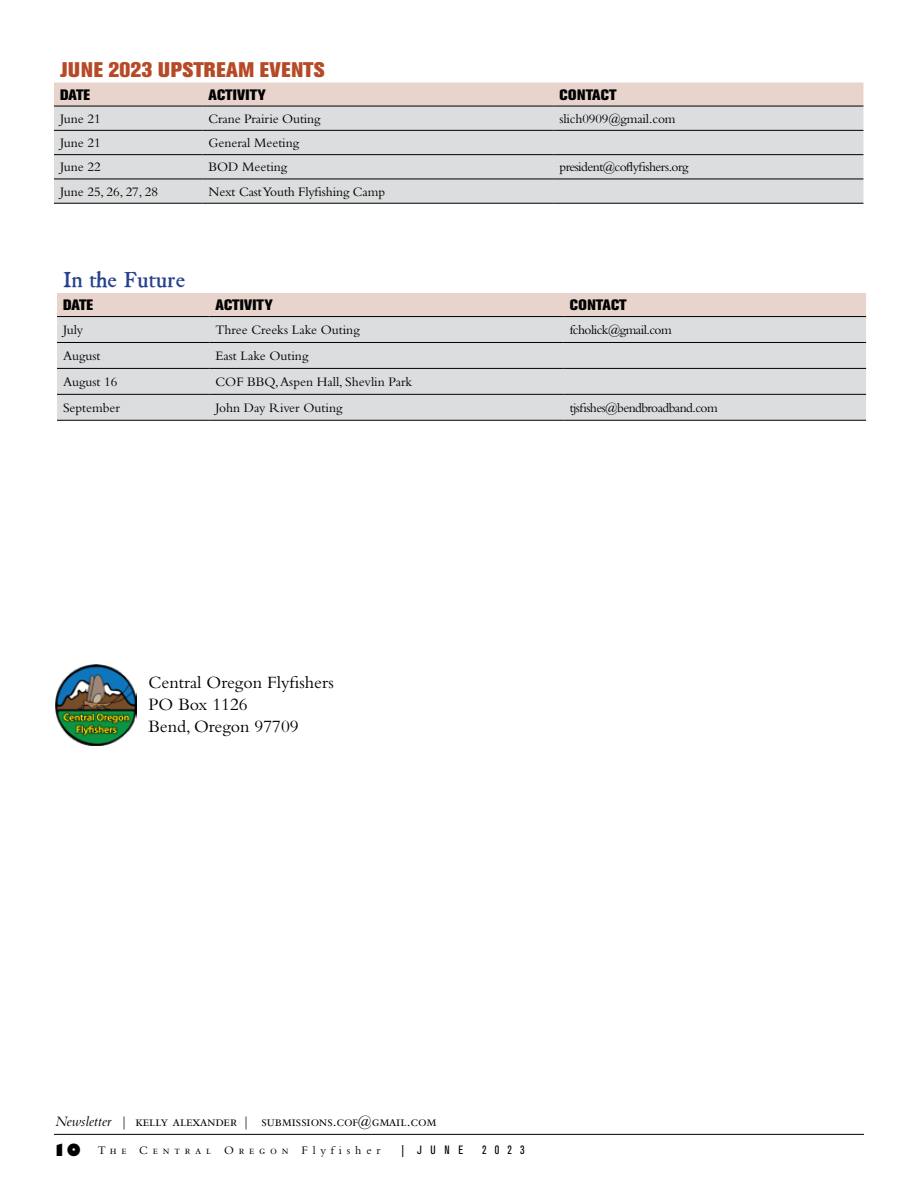
<style>
.page{position:relative;width:918px;height:1188px;background:#fff}
.page>*{position:absolute;margin:0;border:0;box-sizing:border-box;transform-origin:0 0}
.t1{font:800 21px "Akzidenz Grotesk BE";letter-spacing:.02em;color:#b64926}
.t2{font:21px "Kis Miklos";color:#25408f}
.t3{font:18px/21.8px "Bembo Std";color:#000}
.t4{font:15px "Bembo Std";letter-spacing:-.02em;color:#000}
.t5{font:800 15px "Akzidenz Grotesk BE";letter-spacing:.005em;color:#000}
.t6{font:13.5px "Bembo Std";color:#000}
.t7{font:12px "Bembo Std";letter-spacing:.4em;color:#000}
.t8{font:condensed 12px "Akzidenz Grotesk BE";letter-spacing:.7em;color:#000}
.s1{font-style:italic}
.s2{font-family:"Gill Sans Std";font-weight:800;font-size:16.5px}
</style>
<div class="page">
<hr style="left:54px;top:1134px;width:810px;height:1px;background:#000">
<img style="left:55px;top:664px;width:82px;height:82px">
<svg style="left:54px;top:83px;width:809px;height:120px;background:#dbd8d7"></svg>
<hr style="left:54px;top:106px;width:148px;height:1px;background:#000">
<hr style="left:202px;top:106px;width:352px;height:1px;background:#000">
<hr style="left:554px;top:106px;width:309px;height:1px;background:#000">
<hr style="left:54px;top:130px;width:148px;height:1px;background:#000">
<hr style="left:202px;top:130px;width:352px;height:1px;background:#000">
<hr style="left:554px;top:130px;width:309px;height:1px;background:#000">
<hr style="left:54px;top:154px;width:148px;height:1px;background:#000">
<hr style="left:202px;top:154px;width:352px;height:1px;background:#000">
<hr style="left:554px;top:154px;width:309px;height:1px;background:#000">
<hr style="left:54px;top:179px;width:148px;height:1px;background:#000">
<hr style="left:202px;top:179px;width:352px;height:1px;background:#000">
<hr style="left:554px;top:179px;width:309px;height:1px;background:#000">
<hr style="left:54px;top:203px;width:148px;height:1px;background:#000">
<hr style="left:202px;top:203px;width:352px;height:1px;background:#000">
<hr style="left:554px;top:203px;width:309px;height:1px;background:#000">
<svg style="left:57px;top:293px;width:809px;height:127px;background:#dddad9"></svg>
<hr style="left:57px;top:316px;width:152px;height:1px;background:#000">
<hr style="left:209px;top:316px;width:355px;height:1px;background:#000">
<hr style="left:564px;top:316px;width:302px;height:1px;background:#000">
<hr style="left:57px;top:342px;width:152px;height:1px;background:#000">
<hr style="left:209px;top:342px;width:355px;height:1px;background:#000">
<hr style="left:564px;top:342px;width:302px;height:1px;background:#000">
<hr style="left:57px;top:368px;width:152px;height:1px;background:#000">
<hr style="left:209px;top:368px;width:355px;height:1px;background:#000">
<hr style="left:564px;top:368px;width:302px;height:1px;background:#000">
<hr style="left:57px;top:394px;width:152px;height:1px;background:#000">
<hr style="left:209px;top:394px;width:355px;height:1px;background:#000">
<hr style="left:564px;top:394px;width:302px;height:1px;background:#000">
<hr style="left:57px;top:420px;width:152px;height:1px;background:#000">
<hr style="left:209px;top:420px;width:355px;height:1px;background:#000">
<hr style="left:564px;top:420px;width:302px;height:1px;background:#000">
<h1 class="t1" style="left:60px;top:57px;width:266px">JUNE 2023 UPSTREAM EVENTS</h1>
<p class="t5" style="left:60px;top:86px;width:32px">DATE</p>
<p class="t5" style="left:208px;top:86px;width:59px">ACTIVITY</p>
<p class="t5" style="left:560px;top:86px;width:59px">CONTACT</p>
<p class="t6" style="left:60px;top:111px;width:42px">June 21</p>
<p class="t6" style="left:208px;top:111px;width:114px">Crane Prairie Outing</p>
<p class="t6" style="left:560px;top:111px;width:116px">slich0909@gmail.com</p>
<p class="t6" style="left:60px;top:135px;width:42px">June 21</p>
<p class="t6" style="left:208px;top:135px;width:92px">General Meeting</p>
<p class="t6" style="left:60px;top:159px;width:42px">June 22</p>
<p class="t6" style="left:208px;top:159px;width:80px">BOD Meeting</p>
<p class="t6" style="left:560px;top:159px;width:130px">president@coflyfishers.org</p>
<p class="t6" style="left:60px;top:184px;width:100px">June 25, 26, 27, 28</p>
<p class="t6" style="left:208px;top:184px;width:177px">Next Cast Youth Flyfishing Camp</p>
<h1 class="t2" style="left:63px;top:267px;width:124px">In the Future</h1>
<p class="t5" style="left:63px;top:296px;width:32px">DATE</p>
<p class="t5" style="left:215px;top:296px;width:59px">ACTIVITY</p>
<p class="t5" style="left:570px;top:296px;width:59px">CONTACT</p>
<p class="t6" style="left:63px;top:322px;width:22px">July</p>
<p class="t6" style="left:215px;top:322px;width:146px">Three Creeks Lake Outing</p>
<p class="t6" style="left:570px;top:322px;width:102px">fcholick@gmail.com</p>
<p class="t6" style="left:63px;top:348px;width:39px">August</p>
<p class="t6" style="left:215px;top:348px;width:94px">East Lake Outing</p>
<p class="t6" style="left:63px;top:374px;width:56px">August 16</p>
<p class="t6" style="left:215px;top:374px;width:198px">COF BBQ, Aspen Hall, Shevlin Park</p>
<p class="t6" style="left:63px;top:400px;width:59px">September</p>
<p class="t6" style="left:215px;top:400px;width:128px">John Day River Outing</p>
<p class="t6" style="left:570px;top:400px;width:148px">tjsfishes@bendbroadband.com</p>
<h2 class="t3" style="left:149px;top:671px;width:187px">Central Oregon Flyfishers<br>PO Box 1126<br>Bend, Oregon 97709</h2>
<p class="t4" style="left:55px;top:1112px;width:383px"><span class="s1">Newsletter |</span> kelly alexander <span class="s1">|</span> submissions.cof@gmail.com</p>
<p class="t7" style="left:52px;top:1144px;width:330px"><span class="s2">10</span> The Central Oregon Flyfisher</p>
<p class="t8" style="left:402px;top:1143px;width:63px">| JUNE</p>
<p class="t8" style="left:482px;top:1143px;width:44px">2023</p>
</div>
